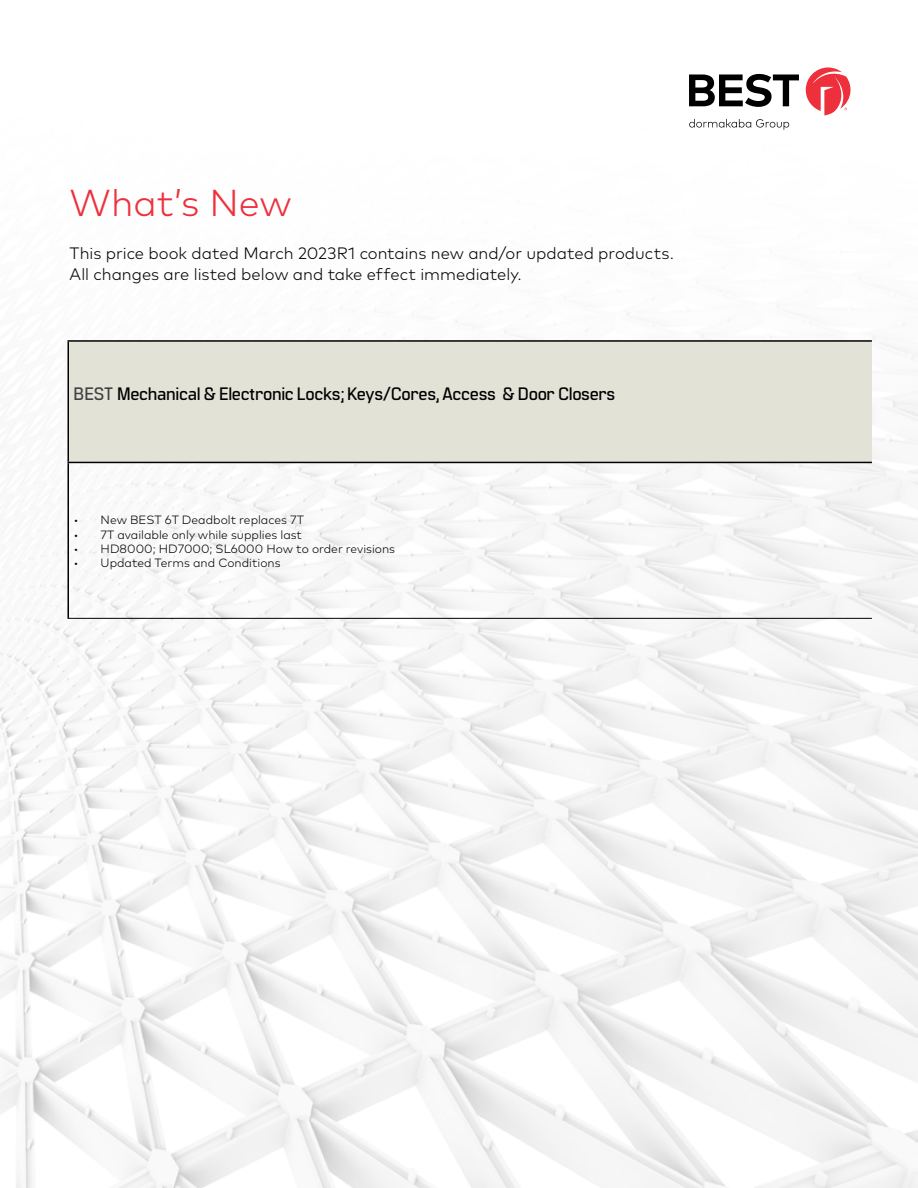
<style>
.page{position:relative;width:918px;height:1188px;background:#fff}
.page>*{position:absolute;margin:0;border:0;box-sizing:border-box;transform-origin:0 0}
.t1{font:300 37.5px "Mark Pro";color:#ee303c}
.t2{font:600 18px "Manifold CF";letter-spacing:-.02em;color:#000}
.t3{font:300 16.5px/21px "Mark Pro";color:#000}
.t4{font:300 12px "Mark Pro";color:#000}
.s1{color:#414042}
</style>
<div class="page">
<img style="left:0;top:67px;width:918px;height:1121px">
<svg style="left:689px;top:74px;width:110px;height:33px"></svg>
<svg style="left:806px;top:68px;width:44px;height:48px"></svg>
<svg style="left:689px;top:119px;width:100px;height:11px"></svg>
<div style="left:68px;top:341px;width:804px;height:121px;background:#e3e2d7"></div>
<hr style="left:68px;top:463px;width:1px;height:155px;background:#000">
<hr style="left:68px;top:618px;width:804px;height:1px;background:#000">
<hr style="left:68px;top:462px;width:804px;height:1px;background:#000">
<hr style="left:68px;top:340px;width:804px;height:2px;background:#000">
<hr style="left:68px;top:342px;width:1px;height:120px;background:#000">
<h1 class="t1" style="left:70px;top:175px;width:224px">What’s New</h1>
<h3 class="t3" style="left:70px;top:241px;width:606px">This price book dated March 2023R1 contains new and/or updated products.<br>All changes are listed below and take effect immediately.</h3>
<h2 class="t2" style="left:74px;top:384px;width:543px"><span class="s1">BEST</span> Mechanical &amp; Electronic Locks; Keys/Cores, Access &amp; Door Closers</h2>
<p class="t4" style="left:74px;top:511px;width:232px">• New BEST 6T Deadbolt replaces 7T</p>
<p class="t4" style="left:74px;top:525px;width:230px">• 7T available only while supplies last</p>
<p class="t4" style="left:74px;top:540px;width:323px">• HD8000; HD7000; SL6000 How to order revisions</p>
<p class="t4" style="left:74px;top:554px;width:208px">• Updated Terms and Conditions</p>
</div>
